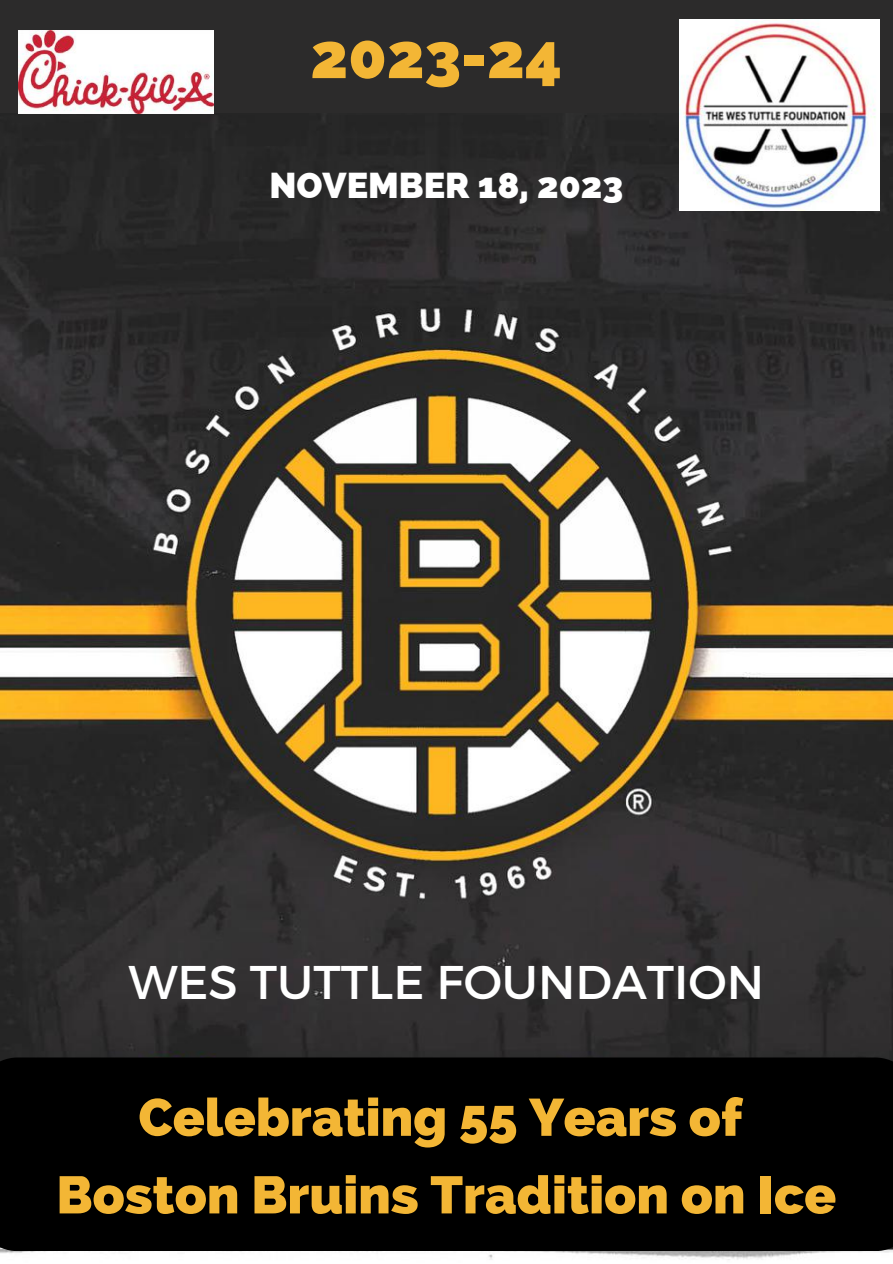
<style>
.page{position:relative;width:893px;height:1264px;background:#fff}
.page>*{position:absolute;margin:0;border:0;box-sizing:border-box;transform-origin:0 0}
.t1{font:800 63px "Raleway";color:#f3b635}
.t2{font:800 52.5px/77.6px "Raleway";color:#f3b635;text-align:center}
.t3{font:47.25px "Montserrat";color:#fff}
.t4{font:800 36px "Raleway";color:#fff}
</style>
<div class="page">
<img style="left:0;top:113px;width:892px;height:1147px">
<div style="left:0;top:0;width:892px;height:113px;background:#2c2b2b"></div>
<div style="left:0;top:1057px;width:892px;height:194px;background:#000"></div>
<img style="left:19px;top:30px;width:194px;height:83px">
<img style="left:679px;top:19px;width:200px;height:191px">
<p class="t1" style="left:310px;top:19px;width:253px">2023-24</p>
<p class="t4" style="left:269px;top:164px;width:355px">NOVEMBER 18, 2023</p>
<p class="t3" style="left:128px;top:951px;width:637px">WES TUTTLE FOUNDATION</p>
<p class="t2" style="left:56px;top:1078px;width:781px">Celebrating 55 Years of<br>Boston Bruins Tradition on Ice</p>
</div>
